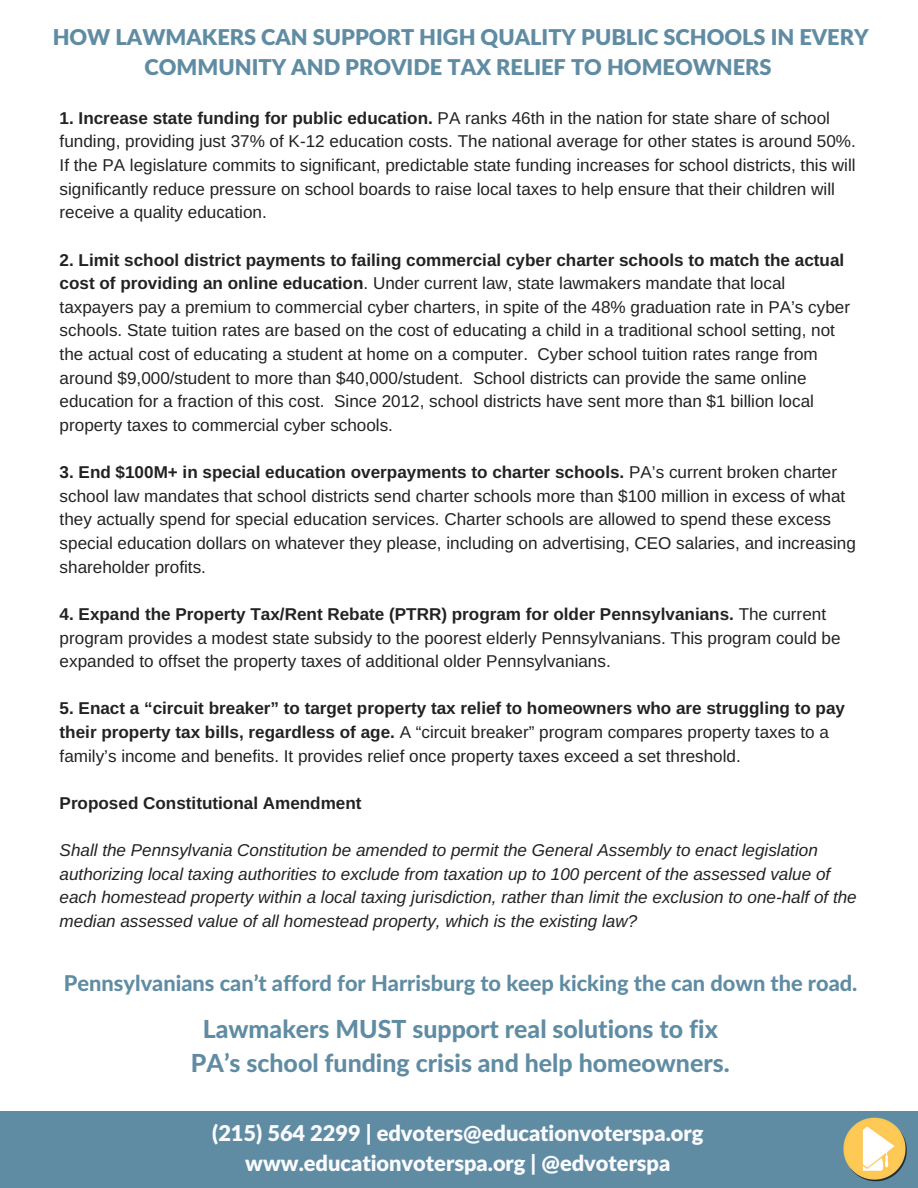
<style>
.page{position:relative;width:918px;height:1188px;background:#fff}
.page>*{position:absolute;margin:0;border:0;box-sizing:border-box;transform-origin:0 0}
.t1{font:800 24.9px/33.8px "Lato";color:#608ca3;text-align:center}
.t2{font:900 21.75px/30.3px "Lato";color:#608ca3;text-align:center}
.t3{font:900 21.75px/30.3px "Lato";color:#fafbfe;text-align:center}
.t4{font:800 21.75px "Lato";color:#608ca3}
.t5{font:17.1px/23.7px "Arimo";color:#222}
.t6{font:italic 17.1px/23.7px "Arimo";color:#222}
.t7{font:700 17.1px "Arimo";color:#222}
.s1{font-weight:700}
</style>
<div class="page">
<div style="left:0;top:1112px;width:918px;height:76px;background:#608ca3"></div>
<img style="left:818px;top:1111px;width:100px;height:71px">
<p class="t2" style="left:53px;top:21px;width:818px">HOW LAWMAKERS CAN SUPPORT HIGH QUALITY PUBLIC SCHOOLS IN EVERY<br>COMMUNITY AND PROVIDE TAX RELIEF TO HOMEOWNERS</p>
<p class="t5" style="left:60px;top:106px;width:798px"><span class="s1">1. Increase state funding for public education.</span> PA ranks 46th in the nation for state share of school funding, providing just 37% of K-12 education costs. The national average for other states is around 50%.<br>If the PA legislature commits to significant, predictable state funding increases for school districts, this will significantly reduce pressure on school boards to raise local taxes to help ensure that their children will receive a quality education.</p>
<p class="t5" style="left:60px;top:248px;width:792px"><span class="s1">2. Limit school district payments to failing commercial cyber charter schools to match the actual cost of providing an online education</span>. Under current law, state lawmakers mandate that local taxpayers pay a premium to commercial cyber charters, in spite of the 48% graduation rate in PA’s cyber schools. State tuition rates are based on the cost of educating a child in a traditional school setting, not the actual cost of educating a student at home on a computer. Cyber school tuition rates range from around $9,000/student to more than $40,000/student. School districts can provide the same online education for a fraction of this cost. Since 2012, school districts have sent more than $1 billion local property taxes to commercial cyber schools.</p>
<p class="t5" style="left:60px;top:460px;width:798px"><span class="s1">3. End $100M+ in special education overpayments to charter schools.</span> PA’s current broken charter school law mandates that school districts send charter schools more than $100 million in excess of what they actually spend for special education services. Charter schools are allowed to spend these excess special education dollars on whatever they please, including on advertising, CEO salaries, and increasing shareholder profits.</p>
<p class="t5" style="left:60px;top:602px;width:783px"><span class="s1">4. Expand the Property Tax/Rent Rebate (PTRR) program for older Pennsylvanians.</span> The current program provides a modest state subsidy to the poorest elderly Pennsylvanians. This program could be expanded to offset the property taxes of additional older Pennsylvanians.</p>
<p class="t5" style="left:60px;top:697px;width:787px"><span class="s1">5. Enact a “circuit breaker” to target property tax relief to homeowners who are struggling to pay their property tax bills, regardless of age.</span> A “circuit breaker” program compares property taxes to a family’s income and benefits. It provides relief once property taxes exceed a set threshold.</p>
<p class="t7" style="left:60px;top:793px;width:303px">Proposed Constitutional Amendment</p>
<p class="t6" style="left:60px;top:838px;width:799px">Shall the Pennsylvania Constitution be amended to permit the General Assembly to enact legislation authorizing local taxing authorities to exclude from taxation up to 100 percent of the assessed value of each homestead property within a local taxing jurisdiction, rather than limit the exclusion to one-half of the median assessed value of all homestead property, which is the existing law?</p>
<p class="t4" style="left:64px;top:970px;width:795px">Pennsylvanians can’t afford for Harrisburg to keep kicking the can down the road.</p>
<h1 class="t1" style="left:191px;top:1012px;width:540px">Lawmakers MUST support real solutions to fix<br>PA’s school funding crisis and help homeowners.</h1>
<p class="t3" style="left:212px;top:1117px;width:493px">(215) 564 2299 | edvoters@educationvoterspa.org www.educationvoterspa.org | @edvoterspa</p>
</div>
